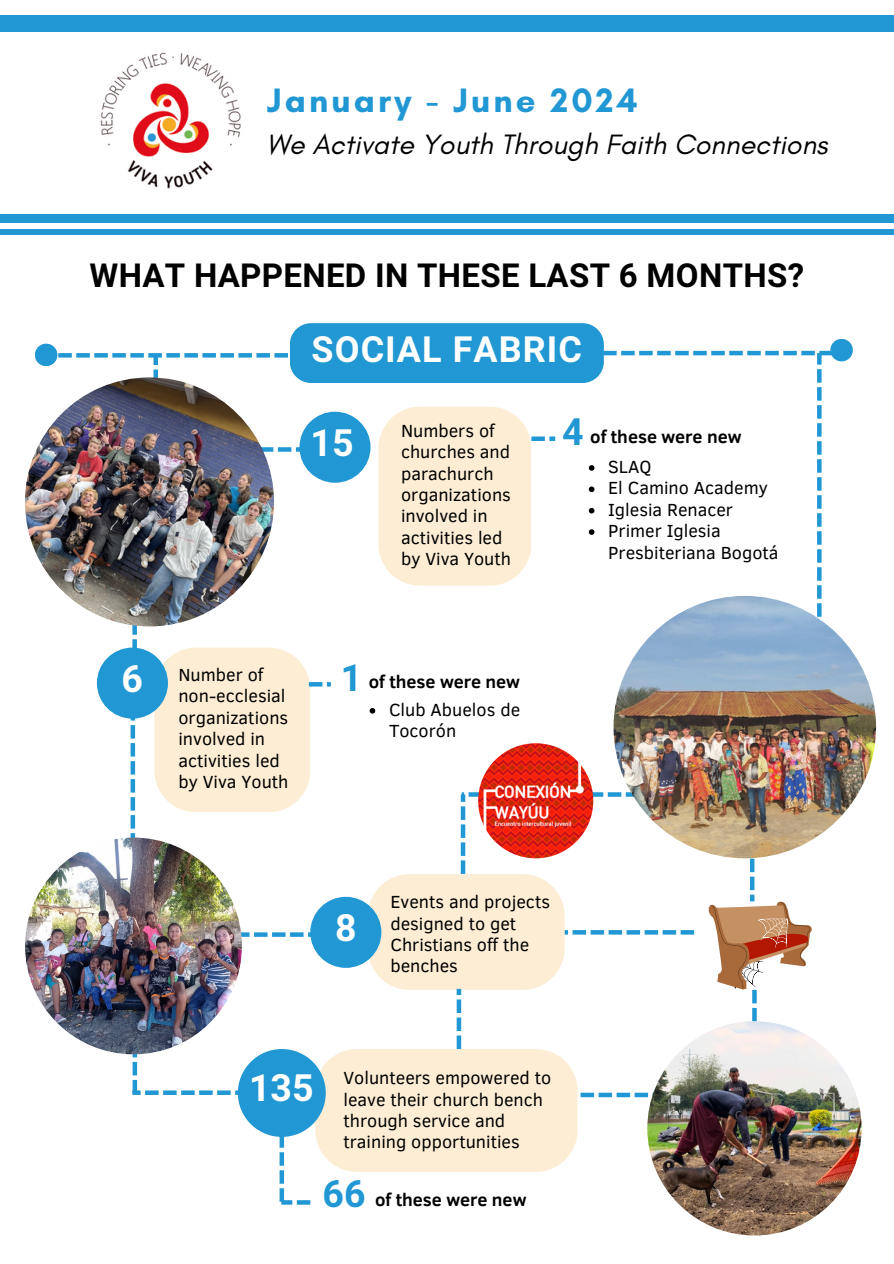
<style>
.page{position:relative;width:894px;height:1264px;background:#fff}
.page>*{position:absolute;margin:0;border:0;box-sizing:border-box;transform-origin:0 0}
.t1{font:700 37.5px "Araboto";color:#fff}
.t2{font:700 37.5px "Araboto";color:#2197d4}
.t3{font:700 36px "Araboto";letter-spacing:.03em;color:#fff}
.t4{font:700 34.5px "Glacial Indifference";letter-spacing:.09em;color:#2197d4}
.t5{font:700 33px "Araboto";letter-spacing:.01em;color:#000}
.t6{font:italic 28.5px "Glacial Indifference";color:#000}
.t7{font:18px/21.3px "Clear Sans";color:#000}
.t8{font:700 18px "Clear Sans";color:#000}
</style>
<div class="page">
<img style="left:100px;top:52px;width:141px;height:137px">
<div style="left:0;top:15px;width:893px;height:16px;background:#2197d4"></div>
<div style="left:290px;top:323px;width:313px;height:60px;background:#2197d4;border-radius:21px"></div>
<div style="left:0;top:214px;width:893px;height:8px;background:#2197d4"></div>
<div style="left:0;top:229px;width:893px;height:5px;background:#2197d4"></div>
<img style="left:25px;top:837px;width:217px;height:217px;border-radius:50%">
<img style="left:647px;top:1021px;width:214px;height:214px;border-radius:50%">
<img style="left:613px;top:596px;width:262px;height:262px;border-radius:50%">
<img style="left:25px;top:377px;width:249px;height:249px;border-radius:50%">
<div style="left:35px;top:343px;width:22px;height:23px;background:#2197d4;border-radius:50%"></div>
<div style="left:830px;top:339px;width:22px;height:22px;background:#2197d4;border-radius:50%"></div>
<img style="left:53px;top:351px;width:779px;height:853px">
<p class="t4" style="left:267px;top:80px;width:372px">January - June 2024</p>
<p class="t6" style="left:267px;top:127px;width:562px">We Activate Youth Through Faith Connections</p>
<p class="t5" style="left:89px;top:256px;width:716px">WHAT HAPPENED IN THESE LAST 6 MONTHS?</p>
<p class="t3" style="left:311px;top:328px;width:272px">SOCIAL FABRIC</p>
<p class="t1" style="left:310px;top:420px;width:44px">15</p>
<p class="t7" style="left:401px;top:419px;width:111px">Numbers of churches and parachurch organizations involved in activities led by Viva Youth</p>
<p class="t1" style="left:122px;top:656px;width:23px">6</p>
<p class="t7" style="left:178px;top:663px;width:111px">Number of non-ecclesial organizations involved in activities led by Viva Youth</p>
<h5 class="t2" style="left:341px;top:655px;width:23px">1</h5>
<p class="t8" style="left:368px;top:669px;width:153px">of these were new</p>
<p class="t7" style="left:389px;top:698px;width:133px">Club Abuelos de<br>Tocorón</p>
<p class="t2" style="left:562px;top:410px;width:23px">4</p>
<p class="t8" style="left:590px;top:423px;width:153px">of these were new</p>
<p class="t7" style="left:608px;top:455px;width:45px">SLAQ</p>
<h5 class="t7" style="left:608px;top:476px;width:161px">El Camino Academy</h5>
<p class="t7" style="left:608px;top:498px;width:126px">Iglesia Renacer</p>
<p class="t7" style="left:608px;top:519px;width:172px">Primer Iglesia<br>Presbiteriana Bogotá</p>
<p class="t1" style="left:335px;top:905px;width:23px">8</p>
<p class="t7" style="left:390px;top:890px;width:161px">Events and projects designed to get<br>Christians off the benches</p>
<p class="t1" style="left:249px;top:1065px;width:66px">135</p>
<p class="t7" style="left:343px;top:1066px;width:209px">Volunteers empowered to leave their church bench through service and training opportunities</p>
<h2 class="t2" style="left:322px;top:1171px;width:44px">66</h2>
<p class="t8" style="left:375px;top:1186px;width:153px">of these were new</p>
</div>
